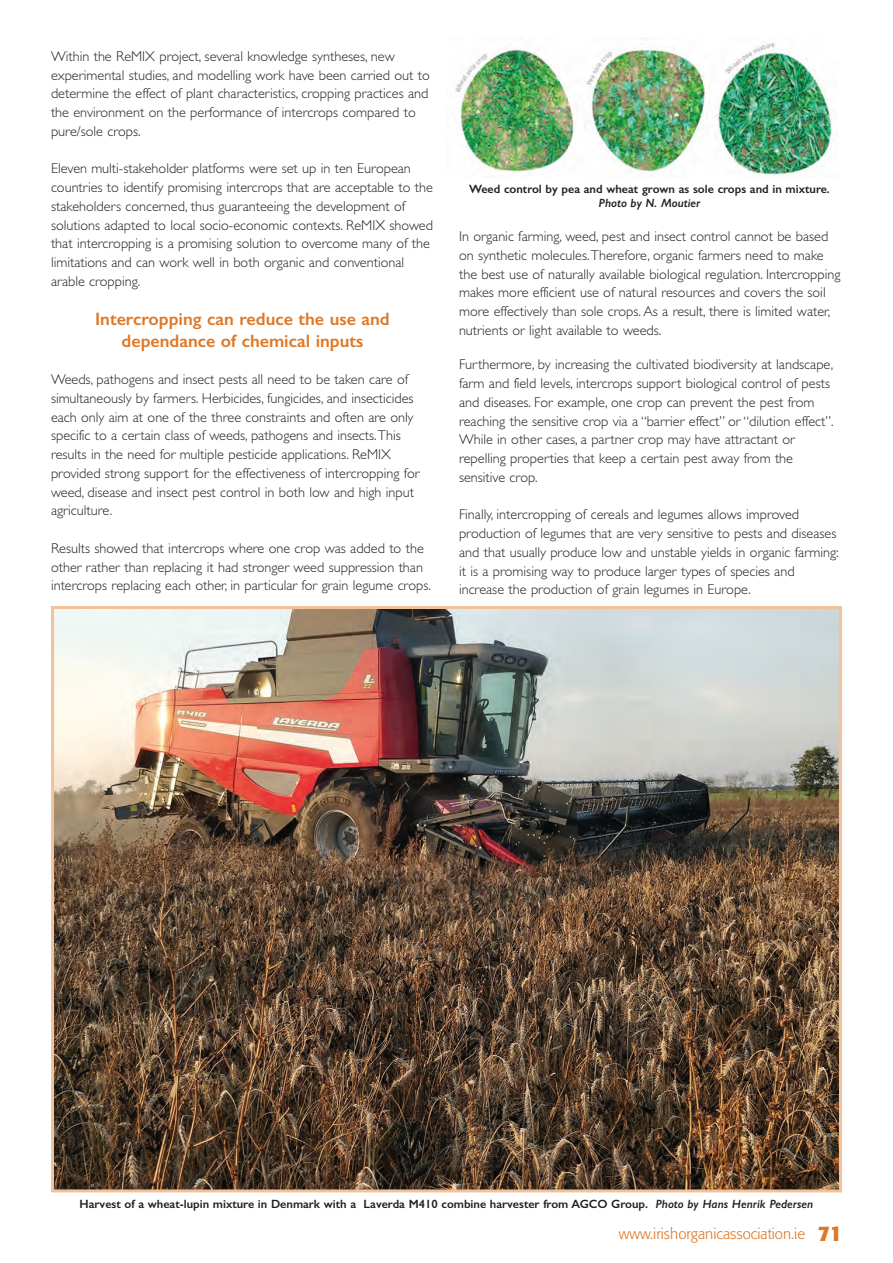
<style>
.page{position:relative;width:893px;height:1263px;background:#fff}
.page>*{position:absolute;margin:0;border:0;box-sizing:border-box;transform-origin:0 0}
.t1{font:600 18px/21.6px "Gill Sans";color:#df7725;text-align:center}
.t2{font:300 15px "Formata";color:#df7725}
.t3{font:300 14.25px/18.8px "Gill Sans";color:#231f20}
.t4{font:600 12px "Gill Sans";color:#231f20}
.t5{font:italic 600 12px "Gill Sans";color:#231f20}
.s1{font-style:italic}
.s2{font-weight:700;font-size:21px}
</style>
<div class="page">
<img style="left:455px;top:37px;width:379px;height:140px">
<img style="left:55px;top:610px;width:783px;height:578px">
<div style="left:51px;top:606px;width:791px;height:586px;border:3px solid #f2c39b"></div>
<p class="t3" style="left:51px;top:47px;width:380px">Within the ReMIX project, several knowledge syntheses, new experimental studies, and modelling work have been carried out to determine the effect of plant characteristics, cropping practices and the environment on the performance of intercrops compared to pure/sole crops.</p>
<p class="t3" style="left:51px;top:159px;width:383px">Eleven multi-stakeholder platforms were set up in ten European countries to identify promising intercrops that are acceptable to the stakeholders concerned, thus guaranteeing the development of solutions adapted to local socio-economic contexts. ReMIX showed that intercropping is a promising solution to overcome many of the limitations and can work well in both organic and conventional arable cropping.</p>
<p class="t1" style="left:95px;top:308px;width:296px">Intercropping can reduce the use and dependance of chemical inputs</p>
<p class="t3" style="left:51px;top:370px;width:370px">Weeds, pathogens and insect pests all need to be taken care of simultaneously by farmers. Herbicides, fungicides, and insecticides each only aim at one of the three constraints and often are only specific to a certain class of weeds, pathogens and insects. This results in the need for multiple pesticide applications. ReMIX provided strong support for the effectiveness of intercropping for weed, disease and insect pest control in both low and high input agriculture.</p>
<p class="t3" style="left:51px;top:539px;width:381px">Results showed that intercrops where one crop was added to the other rather than replacing it had stronger weed suppression than intercrops replacing each other, in particular for grain legume crops.</p>
<p class="t4" style="left:469px;top:182px;width:362px">Weed control by pea and wheat grown as sole crops and in mixture.</p>
<p class="t5" style="left:599px;top:196px;width:103px">Photo by N. Moutier</p>
<p class="t3" style="left:459px;top:227px;width:383px">In organic farming, weed, pest and insect control cannot be based on synthetic molecules. Therefore, organic farmers need to make the best use of naturally available biological regulation. Intercropping makes more efficient use of natural resources and covers the soil more effectively than sole crops. As a result, there is limited water, nutrients or light available to weeds.</p>
<p class="t3" style="left:459px;top:355px;width:376px">Furthermore, by increasing the cultivated biodiversity at landscape, farm and field levels, intercrops support biological control of pests and diseases. For example, one crop can prevent the pest from reaching the sensitive crop via a “barrier effect” or “dilution effect”.<br>While in other cases, a partner crop may have attractant or repelling properties that keep a certain pest away from the sensitive crop.</p>
<p class="t3" style="left:459px;top:505px;width:381px">Finally, intercropping of cereals and legumes allows improved production of legumes that are very sensitive to pests and diseases and that usually produce low and unstable yields in organic farming: it is a promising way to produce larger types of species and increase the production of grain legumes in Europe.</p>
<p class="t4" style="left:80px;top:1196px;width:735px">Harvest of a wheat-lupin mixture in Denmark with a Laverda M410 combine harvester from agcO group. <span class="s1">Photo by Hans Henrik Pedersen</span></p>
<p class="t2" style="left:619px;top:1228px;width:224px">www.irishorganicassociation.ie <span class="s2">71</span></p>
</div>
